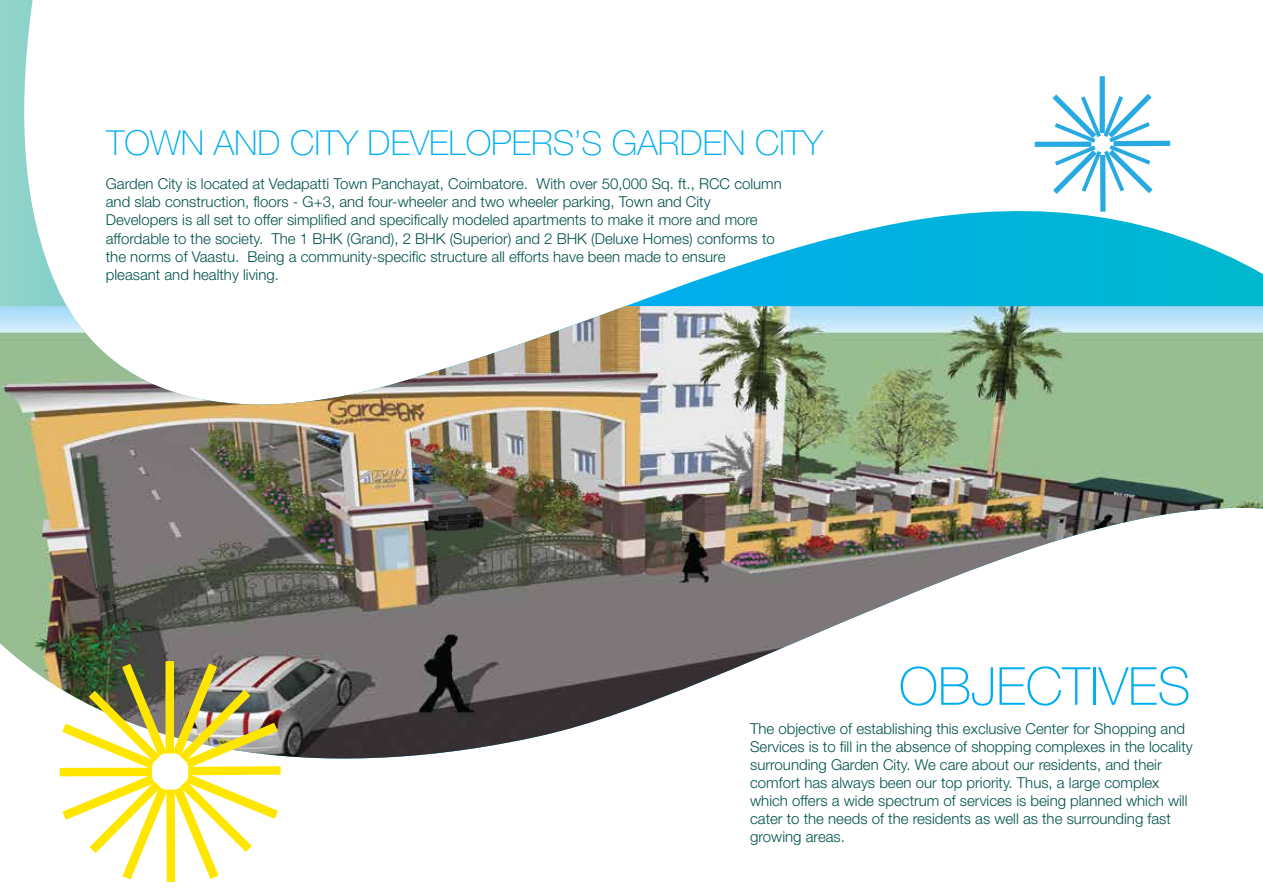
<style>
.page{position:relative;width:1263px;height:893px;background:#fff}
.page>*{position:absolute;margin:0;border:0;box-sizing:border-box;transform-origin:0 0}
.t1{font:100 52.5px "Helvetica Neue";color:#00aeef}
.t2{font:100 34.5px "Helvetica Neue";color:#00aeef}
.t3{font:300 15px/18px "Helvetica Neue";color:#00534b}
.s1{font-size:33px}
</style>
<div class="page">
<svg style="left:0;top:0;width:1263px;height:306px"></svg>
<img style="left:0;top:306px;width:1263px;height:471px">
<div style="left:1100px;top:76px;width:5px;height:57px;background:#27aae1"></div>
<svg style="left:1053px;top:95px;width:43px;height:43px"></svg>
<div style="left:1035px;top:142px;width:56px;height:5px;background:#27aae1"></div>
<svg style="left:1053px;top:150px;width:43px;height:44px"></svg>
<div style="left:1100px;top:155px;width:5px;height:57px;background:#27aae1"></div>
<svg style="left:1109px;top:150px;width:43px;height:43px"></svg>
<div style="left:1113px;top:141px;width:57px;height:5px;background:#27aae1"></div>
<svg style="left:1055px;top:94px;width:96px;height:98px"></svg>
<div style="left:166px;top:661px;width:8px;height:92px;background:#ffe600"></div>
<div style="left:60px;top:768px;width:92px;height:8px;background:#ffe600"></div>
<div style="left:166px;top:789px;width:9px;height:93px;background:#ffe600"></div>
<svg style="left:62px;top:664px;width:105px;height:105px"></svg>
<svg style="left:63px;top:775px;width:104px;height:104px"></svg>
<img style="left:173px;top:664px;width:108px;height:215px">
<svg style="left:1262px;top:519px;width:1px;height:258px"></svg>
<h2 class="t2" style="left:107px;top:123px;width:718px">TOWN AND CITY DEVELOPERS’<span class="s1">S</span> GARDEN CITY</h2>
<p class="t3" style="left:106px;top:175px;width:677px">Garden City is located at Vedapatti Town Panchayat, Coimbatore. With over 50,000 Sq. ft., RCC column and slab construction, floors - G+3, and four-wheeler and two wheeler parking, Town and City Developers is all set to offer simplified and specifically modeled apartments to make it more and more affordable to the society. The 1 BHK (Grand), 2 BHK (Superior) and 2 BHK (Deluxe Homes) conforms to the norms of Vaastu. Being a community-specific structure all efforts have been made to ensure pleasant and healthy living.</p>
<h1 class="t1" style="left:899px;top:656px;width:293px">OBJECTIVES</h1>
<p class="t3" style="left:750px;top:719px;width:444px">The objective of establishing this exclusive Center for Shopping and Services is to fill in the absence of shopping complexes in the locality surrounding Garden City. We care about our residents, and their comfort has always been our top priority. Thus, a large complex which offers a wide spectrum of services is being planned which will cater to the needs of the residents as well as the surrounding fast growing areas.</p>
</div>
